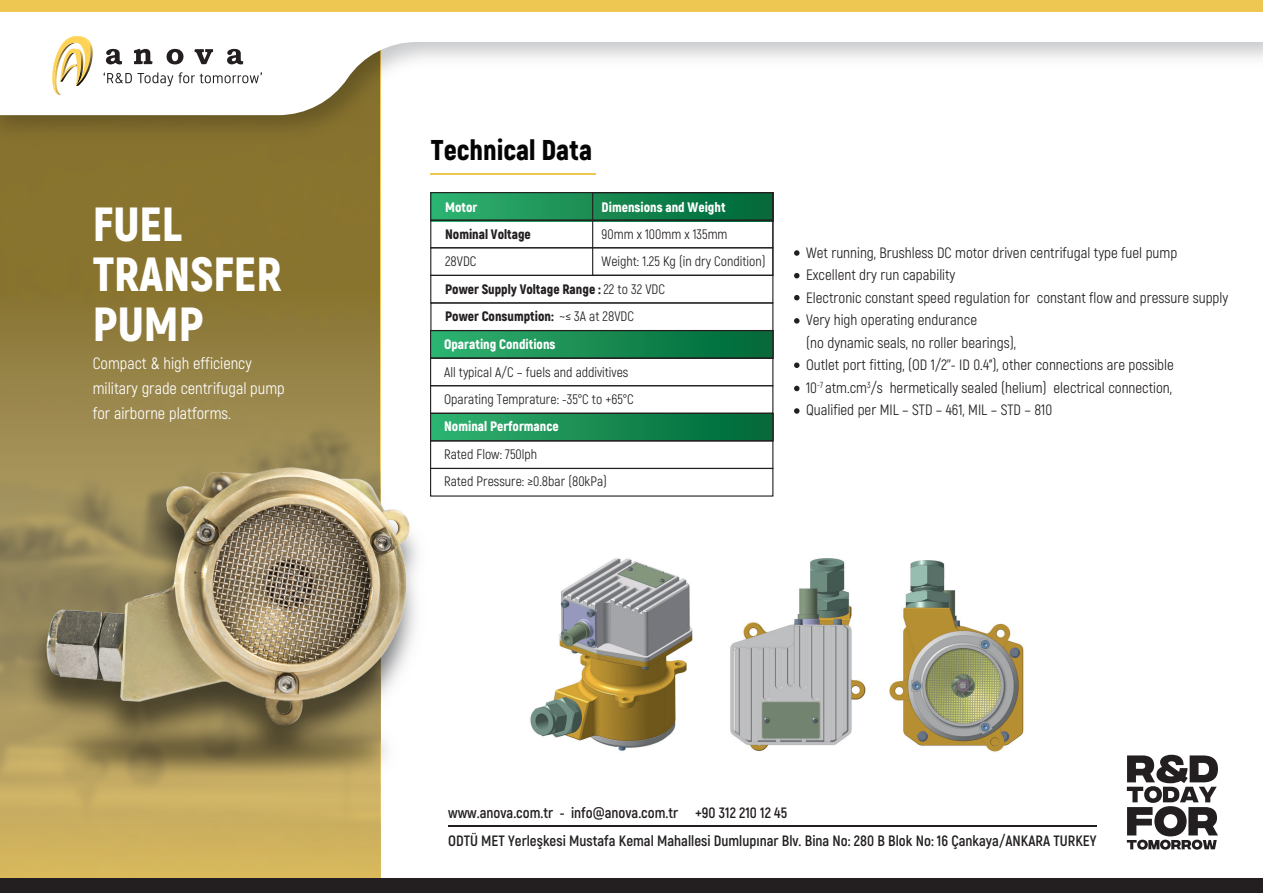
<style>
.page{position:relative;width:1263px;height:893px;background:#fff}
.page>*{position:absolute;margin:0;border:0;box-sizing:border-box;transform-origin:0 0}
.t1{font:900 47.85px/49.7px "Akrobat";color:#fff}
.t2{font:900 28.65px "Akrobat";color:#040404}
.t3{font:16.35px/24.6px "Akrobat";color:#fff}
.t4{font:15px/22.5px "Akrobat";color:#231f20}
.t5{font:700 15px "Akrobat";color:#231f20}
.t6{font:13.65px/27.5px "Akrobat";color:#231f20}
.t7{font:900 13.65px/27.5px "Akrobat";color:#231f20}
.t8{font:900 13.65px "Akrobat";color:#fff}
.s1{font-weight:400}
</style>
<div class="page">
<div style="left:431px;top:331px;width:342px;height:27px;background:linear-gradient(to right,#30b270,#006636)"></div>
<div style="left:431px;top:413px;width:342px;height:28px;background:linear-gradient(to right,#30b270,#006636)"></div>
<div style="left:431px;top:193px;width:342px;height:28px;background:linear-gradient(to right,#30b270,#006636)"></div>
<div style="left:0;top:0;width:380px;height:893px;background:#89742f"></div>
<svg style="left:0;top:325px;width:380px;height:553px;background:#ab944f"></svg>
<img style="left:0;top:0;width:1263px;height:150px">
<svg style="left:0;top:12px;width:1263px;height:103px"></svg>
<div style="left:0;top:1px;width:1263px;height:11px;background:#eec753"></div>
<svg style="left:134px;top:49px;width:19px;height:15px"></svg>
<svg style="left:165px;top:49px;width:19px;height:15px"></svg>
<svg style="left:106px;top:49px;width:16px;height:16px"></svg>
<svg style="left:227px;top:49px;width:16px;height:16px"></svg>
<svg style="left:194px;top:49px;width:19px;height:16px"></svg>
<svg style="left:52px;top:36px;width:41px;height:59px;background:#edddb1"></svg>
<svg style="left:103px;top:72px;width:159px;height:14px;background:#d7d6d6"></svg>
<div style="left:0;top:878px;width:1263px;height:15px;background:#231f20"></div>
<svg style="left:1127px;top:755px;width:91px;height:95px"></svg>
<hr style="left:431px;top:173px;width:165px;height:1px;background:#eec753">
<div style="left:430px;top:192px;width:343px;height:29px;border:1px solid #231f20"></div>
<div style="left:430px;top:220px;width:343px;height:28px;border:1px solid #231f20"></div>
<div style="left:430px;top:247px;width:343px;height:29px;border:1px solid #231f20"></div>
<div style="left:430px;top:275px;width:343px;height:28px;border:1px solid #231f20"></div>
<div style="left:430px;top:302px;width:343px;height:29px;border:1px solid #231f20"></div>
<div style="left:430px;top:385px;width:343px;height:29px;border:1px solid #231f20"></div>
<div style="left:430px;top:413px;width:343px;height:28px;border:1px solid #231f20"></div>
<div style="left:430px;top:440px;width:343px;height:29px;border:1px solid #231f20"></div>
<div style="left:430px;top:468px;width:343px;height:29px;border:1px solid #231f20"></div>
<div style="left:430px;top:330px;width:343px;height:29px;border:1px solid #231f20"></div>
<div style="left:592px;top:192px;width:181px;height:84px;border:1px solid #231f20"></div>
<svg style="left:794px;top:250px;width:5px;height:6px"></svg>
<svg style="left:794px;top:273px;width:5px;height:5px"></svg>
<svg style="left:794px;top:295px;width:5px;height:5px"></svg>
<svg style="left:794px;top:362px;width:5px;height:6px"></svg>
<svg style="left:794px;top:318px;width:5px;height:6px"></svg>
<svg style="left:794px;top:386px;width:5px;height:5px"></svg>
<svg style="left:794px;top:408px;width:5px;height:6px"></svg>
<img style="left:530px;top:558px;width:163px;height:193px">
<img style="left:730px;top:558px;width:136px;height:193px">
<img style="left:889px;top:560px;width:135px;height:192px">
<img style="left:0;top:439px;width:460px;height:377px">
<img style="left:35px;top:455px;width:390px;height:280px">
<hr style="left:448px;top:825px;width:649px;height:2px;background:#231f20">
<h1 class="t1" style="left:93px;top:199px;width:190px">FUEL<br>TRANSFER<br>PUMP</h1>
<p class="t3" style="left:93px;top:351px;width:194px">Compact &amp; high efficiency military grade centrifugal pump for airborne platforms.</p>
<h2 class="t2" style="left:431px;top:131px;width:163px">Technical Data</h2>
<p class="t8" style="left:602px;top:198px;width:125px">Dimensions and Weight</p>
<p class="t6" style="left:602px;top:220px;width:165px">90mm x 100mm x 135mm<br>Weight: 1.25 Kg (in dry Condition)</p>
<p class="t8" style="left:445px;top:198px;width:34px">Motor</p>
<p class="t7" style="left:445px;top:220px;width:87px">Nominal Voltage</p>
<p class="t7" style="left:445px;top:248px;width:221px"><span class="s1">28VDC<br></span>Power Supply Voltage Range : <span class="s1">22 to 32 VDC<br></span>Power Consumption: <span class="s1">~≤ 3A at 28VDC</span></p>
<p class="t8" style="left:444px;top:336px;width:113px">Oparating Conditions</p>
<p class="t6" style="left:444px;top:358px;width:191px">All typical A/C – fuels and addivitives<br>Oparating Temprature: -35°C to +65°C</p>
<p class="t8" style="left:444px;top:417px;width:116px">Nominal Performance</p>
<p class="t6" style="left:444px;top:440px;width:164px">Rated Flow: 750lph<br>Rated Pressure: ≥0.8bar (80kPa)</p>
<p class="t4" style="left:806px;top:241px;width:424px">Wet running, Brushless DC motor driven centrifugal type fuel pump Excellent dry run capability<br>Electronic constant speed regulation for constant flow and pressure supply Very high operating endurance<br>(no dynamic seals, no roller bearings),<br>Outlet port fitting, (OD 1/2’’- ID 0.4”), other connections are possible<br>10<sup>-7</sup> atm.cm<sup>3</sup>/s hermetically sealed (helium) electrical connection,<br>Qualified per MIL – STD – 461, MIL – STD – 810</p>
<p class="t5" style="left:448px;top:803px;width:340px">www.anova.com.tr - info@anova.com.tr +90 312 210 12 45</p>
<p class="t5" style="left:448px;top:831px;width:650px">ODTÜ MET Yerleşkesi Mustafa Kemal Mahallesi Dumlupınar Blv. Bina No: 280 B Blok No: 16 Çankaya/ANKARA TURKEY</p>
</div>
